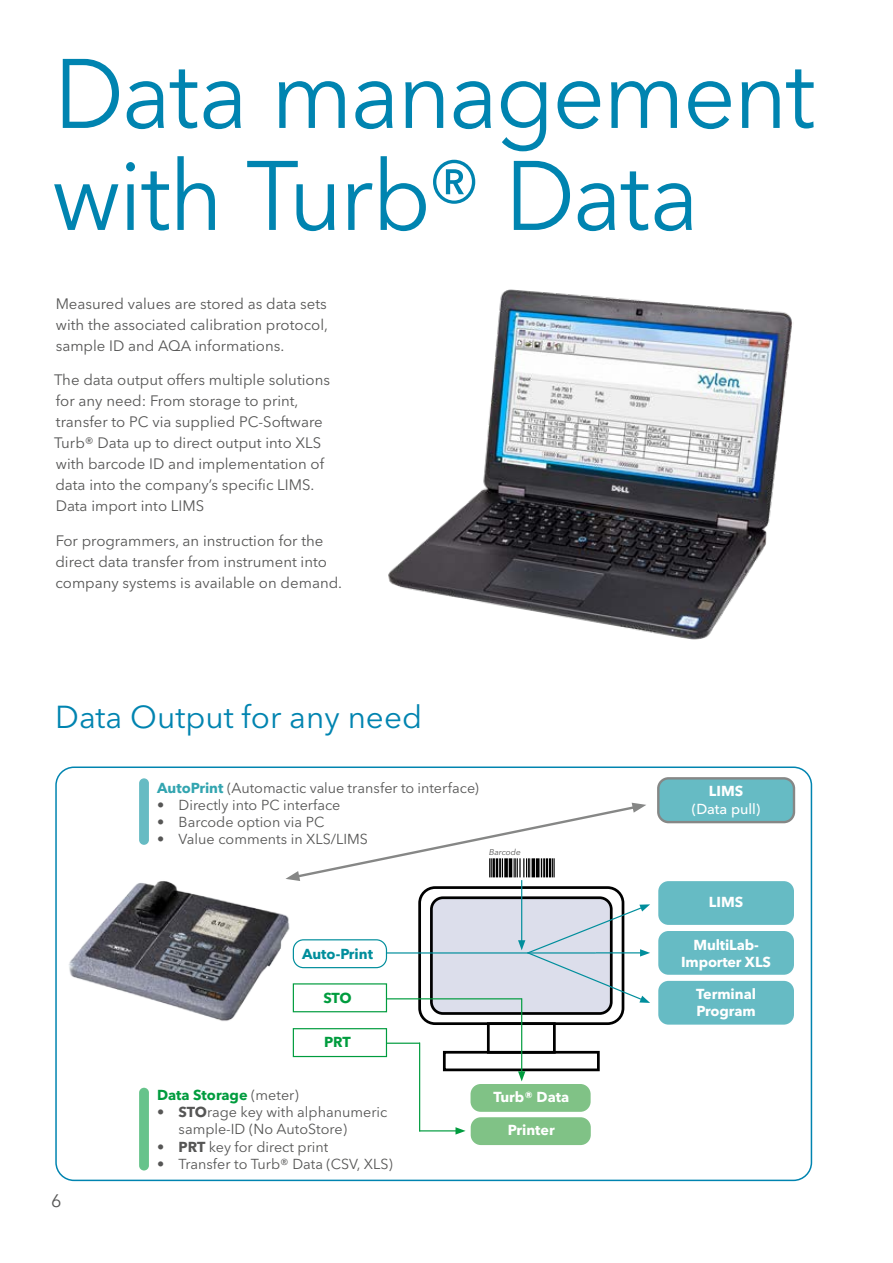
<style>
.page{position:relative;width:893px;height:1263px;background:#fff}
.page>*{position:absolute;margin:0;border:0;box-sizing:border-box;transform-origin:0 0}
.t1{font:97.5px/102px "Avenir Next LT Pro";letter-spacing:-.02em;color:#0084b0;scale:.95 1}
.t2{font:31.5px "Avenir Next LT Pro";color:#0084b0}
.t3{font:18px "Avenir Next LT Pro";color:#565655}
.t4{font:15px/21px "Avenir Next LT Pro";color:#565655}
.t5{font:14.4px/17.2px "Avenir Next LT Pro";color:#565655}
.t6{font:700 14.4px/17.2px "Avenir Next LT Pro";color:#fff;text-align:center}
.t7{font:700 14.4px "Avenir Next LT Pro";color:#009c3e}
.t8{font:700 14.4px "Avenir Next LT Pro";color:#008e9c}
.t9{font:500 14.4px "Avenir Next LT Pro";color:#fff}
.t10{font:italic 8.4px "Avenir Next LT Pro";color:#565655}
.s1{font-weight:700;color:#33a5b0}
.s2{font-weight:400;color:#565655}
.s3{font-weight:700}
</style>
<div class="page">
<img style="left:388px;top:289px;width:404px;height:351px">
<div style="left:55px;top:766px;width:757px;height:415px;border:2px solid #0084b0;border-radius:18px"></div>
<img style="left:69px;top:842px;width:224px;height:214px">
<svg style="left:285px;top:803px;width:361px;height:78px"></svg>
<div style="left:139px;top:778px;width:10px;height:67px;background:#66bbc3;border-radius:5px"></div>
<div style="left:139px;top:1088px;width:10px;height:82px;background:#66c38b;border-radius:5px"></div>
<div style="left:293px;top:983px;width:94px;height:29px;border:1px solid #009c3e"></div>
<div style="left:431px;top:898px;width:180px;height:115px;background:#dcdeeb;border-radius:12px"></div>
<div style="left:430px;top:896px;width:183px;height:119px;border:3px solid #000;border-radius:12px"></div>
<div style="left:443px;top:1051px;width:157px;height:20px;border:3px solid #000"></div>
<div style="left:487px;top:1022px;width:69px;height:32px;border:3px solid #000"></div>
<div style="left:418px;top:886px;width:206px;height:139px;border:3px solid #000;border-radius:15px"></div>
<div style="left:293px;top:1028px;width:94px;height:29px;border:1px solid #009c3e"></div>
<div style="left:471px;top:1117px;width:120px;height:28px;background:#80c286;border-radius:10px"></div>
<div style="left:658px;top:931px;width:136px;height:44px;background:#66bbc4;border-radius:10px"></div>
<div style="left:658px;top:981px;width:136px;height:44px;background:#66bbc4;border-radius:10px"></div>
<div style="left:658px;top:881px;width:136px;height:44px;background:#66bbc4;border-radius:10px"></div>
<div style="left:658px;top:778px;width:136px;height:44px;background:#66bbc4;border-radius:10px"></div>
<div style="left:657px;top:777px;width:138px;height:46px;border:2px solid #868786;border-radius:10px"></div>
<div style="left:470px;top:1084px;width:121px;height:28px;background:#80c286;border-radius:10px"></div>
<div style="left:293px;top:939px;width:94px;height:29px;border:1px solid #008e9c;border-radius:10px"></div>
<hr style="left:387px;top:998px;width:135px;height:1px;background:#009c3e">
<hr style="left:419px;top:1130px;width:39px;height:1px;background:#009c3e">
<svg style="left:455px;top:1127px;width:11px;height:7px"></svg>
<hr style="left:387px;top:1042px;width:33px;height:2px;background:#009c3e">
<hr style="left:521px;top:998px;width:1px;height:76px;background:#009c3e">
<svg style="left:518px;top:1071px;width:7px;height:10px"></svg>
<hr style="left:419px;top:1042px;width:1px;height:89px;background:#009c3e">
<hr style="left:387px;top:952px;width:209px;height:1px;background:#008e9c">
<hr style="left:521px;top:880px;width:1px;height:62px;background:#008e9c">
<svg style="left:518px;top:904px;width:132px;height:99px"></svg>
<h1 class="t1" style="left:52px;top:43px;width:805px">Data management with Turb® Data</h1>
<p class="t4" style="left:56px;top:293px;width:274px;text-align:justify">Measured values are stored as data sets with the associated calibration protocol, sample ID and AQA informations.</p>
<p class="t4" style="left:54px;top:369px;width:278px">The data output offers multiple solutions for any need: From storage to print, transfer to PC via supplied PC-Software Turb® Data up to direct output into XLS with barcode ID and implementation of data into the company’s specific LIMS.<br>Data import into LIMS</p>
<p class="t4" style="left:55px;top:530px;width:288px">For programmers, an instruction for the direct data transfer from instrument into company systems is available on demand.</p>
<h2 class="t2" style="left:55px;top:698px;width:368px">Data Output for any need</h2>
<p class="t5" style="left:157px;top:779px;width:323px"><span class="s1">AutoPrint</span> (Automactic value transfer to interface)</p>
<p class="t5" style="left:157px;top:796px;width:185px">• Directly into PC interface</p>
<p class="t5" style="left:157px;top:813px;width:169px">• Barcode option via PC</p>
<p class="t5" style="left:157px;top:831px;width:212px">• Value comments in XLS/LIMS</p>
<p class="t10" style="left:489px;top:847px;width:33px">Barcode</p>
<p class="t3" style="left:51px;top:1190px;width:12px">6</p>
<p class="t8" style="left:302px;top:945px;width:73px">Auto-Print</p>
<p class="t7" style="left:323px;top:989px;width:30px">STO</p>
<p class="t7" style="left:324px;top:1033px;width:28px">PRT</p>
<p class="t7" style="left:157px;top:1086px;width:143px">Data Storage <span class="s2">(meter)</span></p>
<p class="t5" style="left:179px;top:1103px;width:210px;text-indent:-22px"><span class="s3">• STO</span>rage key with alphanumeric sample-ID (No AutoStore)</p>
<p class="t5" style="left:157px;top:1138px;width:173px"><span class="s3">• PRT</span> key for direct print</p>
<p class="t5" style="left:157px;top:1155px;width:237px">• Transfer to Turb® Data (CSV, XLS)</p>
<p class="t6" style="left:493px;top:1088px;width:77px">Turb® Data</p>
<p class="t6" style="left:508px;top:1121px;width:48px">Printer</p>
<p class="t6" style="left:709px;top:782px;width:36px">LIMS</p>
<p class="t9" style="left:692px;top:800px;width:70px">(Data pull)</p>
<p class="t6" style="left:709px;top:893px;width:36px">LIMS</p>
<p class="t6" style="left:681px;top:936px;width:91px">MultiLab-<br>Importer XLS</p>
<p class="t6" style="left:696px;top:985px;width:61px;text-align:left">Terminal<br>Program</p>
</div>
